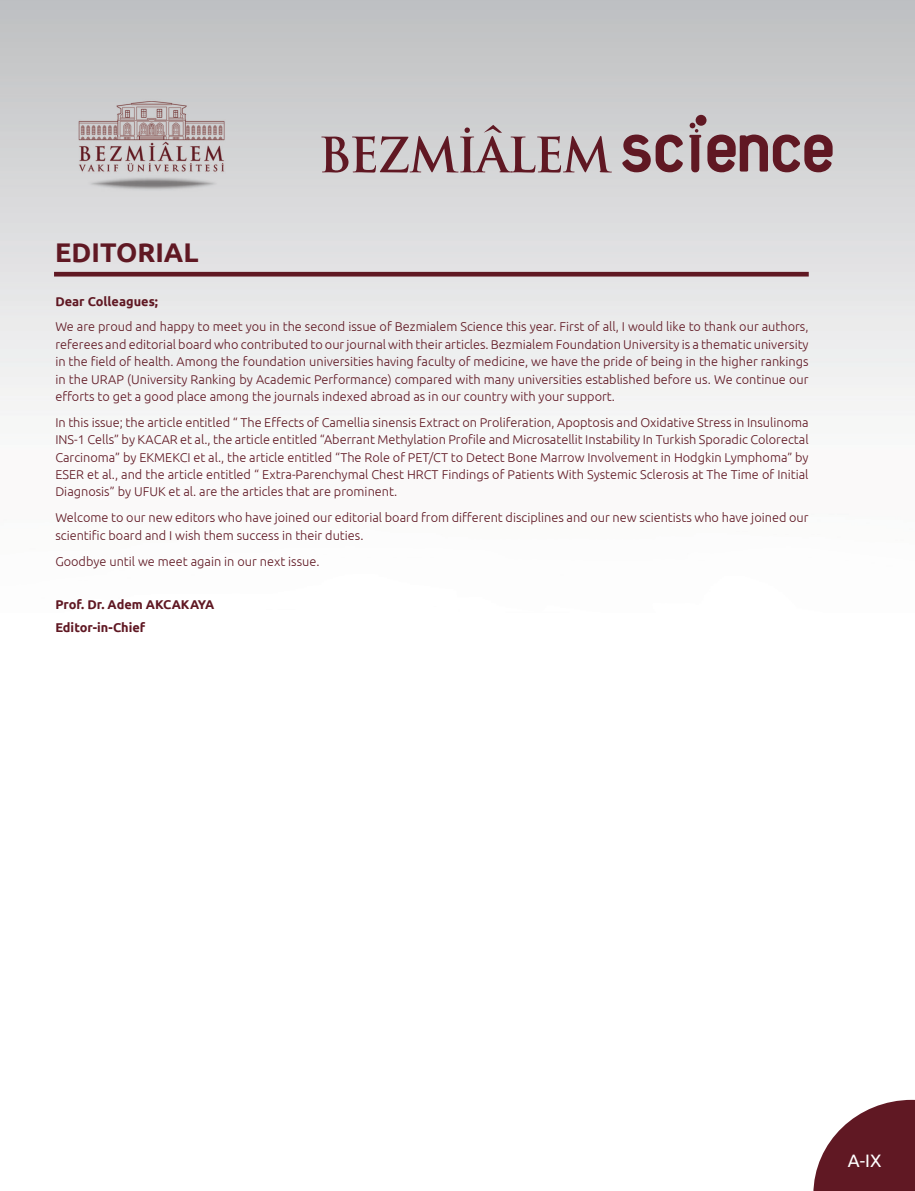
<style>
.page{position:relative;width:915px;height:1191px;background:#fff}
.page>*{position:absolute;margin:0;border:0;box-sizing:border-box;transform-origin:0 0}
.t1{font:700 27px "Ubuntu";color:#601823}
.t2{font:18px "Ubuntu";color:#fff}
.t3{font:300 12.75px/17.4px "Ubuntu";color:#601823;text-align:justify}
.t4{font:700 12.75px "Ubuntu";color:#601823}
</style>
<div class="page">
<img style="left:0;top:0;width:914px;height:415px">
<svg style="left:813px;top:1099px;width:101px;height:92px"></svg>
<svg style="left:321px;top:125px;width:290px;height:47px;background:#b5a3a7"></svg>
<svg style="left:689px;top:123px;width:12px;height:49px"></svg>
<div style="left:695px;top:115px;width:11px;height:11px;background:#601823;border-radius:50%"></div>
<svg style="left:621px;top:135px;width:61px;height:37px;background:#977379"></svg>
<svg style="left:707px;top:135px;width:125px;height:37px;background:#91686e"></svg>
<hr style="left:54px;top:272px;width:754px;height:4px;background:#601823">
<p class="t1" style="left:55px;top:236px;width:145px">EDITORIAL</p>
<p class="t4" style="left:55px;top:293px;width:104px">Dear Colleagues;</p>
<p class="t3" style="left:55px;top:318px;width:754px">We are proud and happy to meet you in the second issue of Bezmialem Science this year. First of all, I would like to thank our authors, referees and editorial board who contributed to our journal with their articles. Bezmialem Foundation University is a thematic university in the field of health. Among the foundation universities having faculty of medicine, we have the pride of being in the higher rankings in the URAP (University Ranking by Academic Performance) compared with many universities established before us. We continue our efforts to get a good place among the journals indexed abroad as in our country with your support.</p>
<p class="t3" style="left:55px;top:413px;width:754px">In this issue; the article entitled “ The Effects of Camellia sinensis Extract on Proliferation, Apoptosis and Oxidative Stress in Insulinoma INS-1 Cells” by KACAR et al., the article entitled “Aberrant Methylation Profile and Microsatellit Instability In Turkish Sporadic Colorectal Carcinoma” by EKMEKCI et al., the article entitled “The Role of PET/CT to Detect Bone Marrow Involvement in Hodgkin Lymphoma” by ESER et al., and the article entitled “ Extra-Parenchymal Chest HRCT Findings of Patients With Systemic Sclerosis at The Time of Initial Diagnosis” by UFUK et al. are the articles that are prominent.</p>
<p class="t3" style="left:55px;top:509px;width:754px">Welcome to our new editors who have joined our editorial board from different disciplines and our new scientists who have joined our scientific board and I wish them success in their duties.</p>
<p class="t3" style="left:55px;top:552px;width:266px">Goodbye until we meet again in our next issue.</p>
<p class="t4" style="left:55px;top:596px;width:160px">Prof. Dr. Adem AKCAKAYA</p>
<p class="t4" style="left:55px;top:620px;width:91px">Editor-in-Chief</p>
<p class="t2" style="left:847px;top:1149px;width:35px">A-IX</p>
</div>
